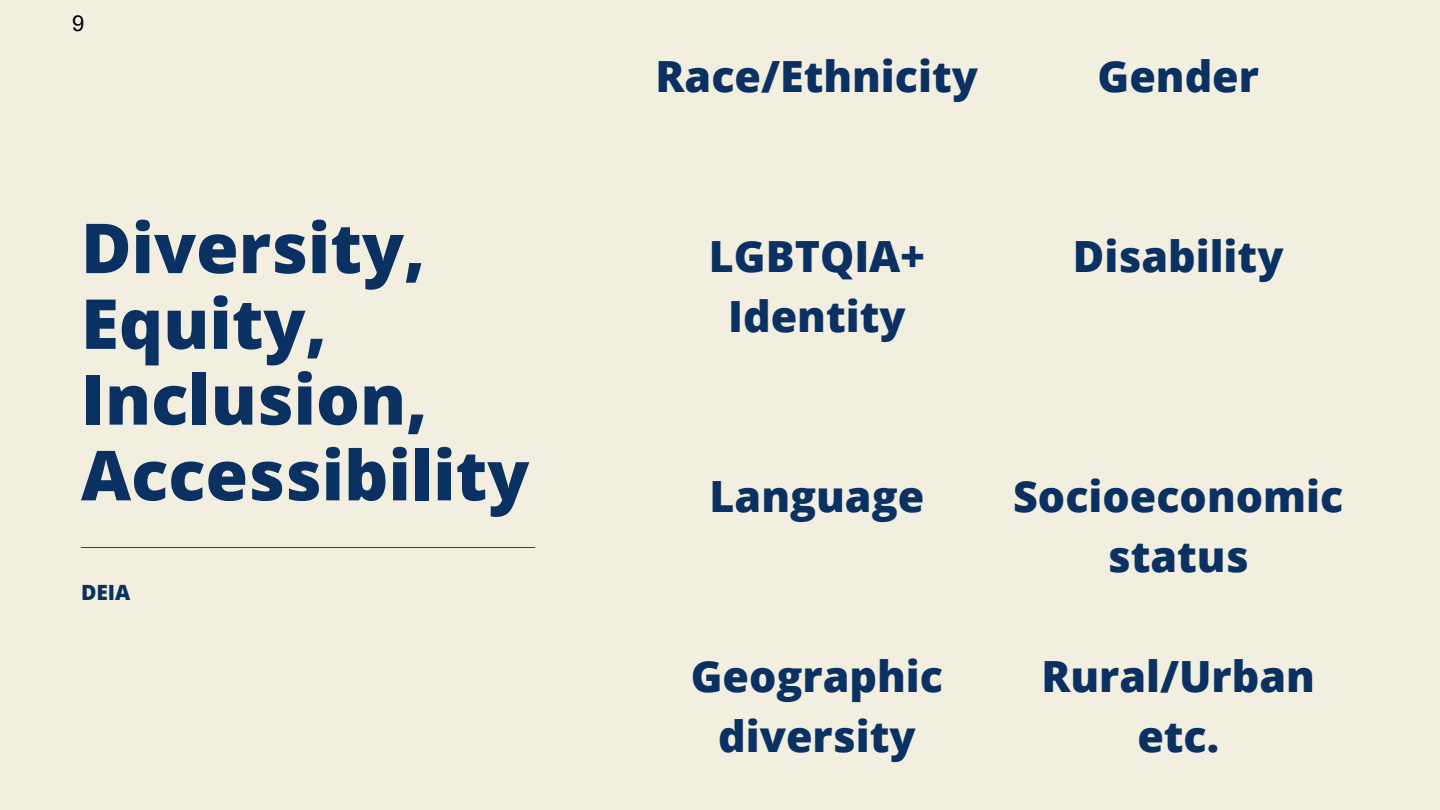
<style>
.page{position:relative;width:1440px;height:810px;background:#f2efe1}
.page>*{position:absolute;margin:0;border:0;box-sizing:border-box;transform-origin:0 0}
.t1{font:800 69px/75.8px "Open Sans";color:#0a3161}
.t2{font:800 43px/60px "Open Sans";color:#0a3161;text-align:center}
.t3{font:22px "Arial";color:#000}
.t4{font:800 21px "Open Sans";color:#0a3161}
</style>
<div class="page">
<hr style="left:81px;top:547px;width:454px;height:1px;background:#3d3d3d">
<p class="t3" style="left:72px;top:8px;width:14px">9</p>
<p class="t1" style="left:81px;top:208px;width:450px">Diversity,<br>Equity,<br>Inclusion,<br>Accessibility</p>
<p class="t4" style="left:81px;top:578px;width:51px">DEIA</p>
<p class="t2" style="left:656px;top:45px;width:324px">Race/Ethnicity</p>
<p class="t2" style="left:1098px;top:45px;width:163px">Gender</p>
<p class="t2" style="left:709px;top:225px;width:217px">LGBTQIA+<br>Identity</p>
<p class="t2" style="left:710px;top:465px;width:216px">Language</p>
<p class="t2" style="left:691px;top:645px;width:254px">Geographic diversity</p>
<p class="t2" style="left:1073px;top:225px;width:212px">Disability</p>
<p class="t2" style="left:1013px;top:465px;width:332px">Socioeconomic status</p>
<p class="t2" style="left:1041px;top:645px;width:275px">Rural/Urban</p>
<p class="t2" style="left:1137px;top:705px;width:83px">etc.</p>
</div>
